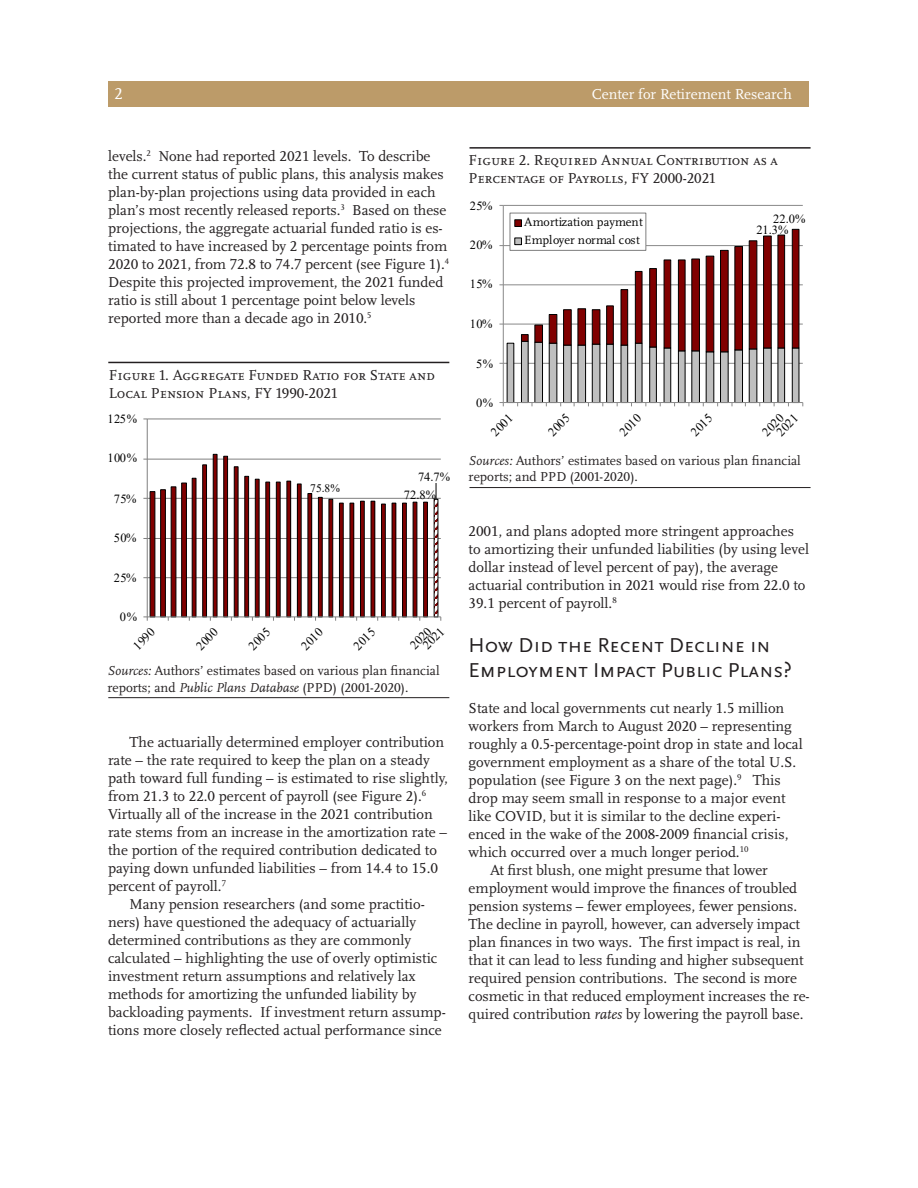
<style>
.page{position:relative;width:918px;height:1188px;background:#fff}
.page>*{position:absolute;margin:0;border:0;box-sizing:border-box;transform-origin:0 0}
.Body_text{font:21px "Scala Sans OT";color:#231f20}
.t1{font:16.5px "Scala OT";color:#fff}
.Body_text-2{font:15px/18px "Scala OT";color:#231f20}
.t2{font:15px "Scala OT";color:#fff}
.t3{font:13.5px/16.2px "Scala OT";color:#231f20}
.t4{font:12.45px/10.1px "Times New Roman";letter-spacing:.04em;color:#000}
.t5{font:12.45px/18.1px "Scala OT";letter-spacing:.005em;color:#000}
.t6{font:11.55px "Times New Roman";color:#000}
.s1{font-style:italic}
</style>
<div class="page">
<div style="left:108px;top:81px;width:700px;height:25px;background:#bc9b69"></div>
<hr style="left:108px;top:697px;width:341px;height:1px;background:#231f20">
<hr style="left:108px;top:362px;width:341px;height:1px;background:#231f20">
<hr style="left:147px;top:419px;width:294px;height:1px;background:#808080">
<hr style="left:147px;top:419px;width:1px;height:198px;background:#808080">
<svg style="left:143px;top:454px;width:299px;height:167px"></svg>
<hr style="left:470px;top:487px;width:341px;height:1px;background:#231f20">
<hr style="left:470px;top:147px;width:341px;height:2px;background:#231f20">
<hr style="left:503px;top:205px;width:300px;height:1px;background:#898989">
<hr style="left:503px;top:205px;width:1px;height:198px;background:#898989">
<div style="left:510px;top:213px;width:136px;height:38px;border:1px solid #7f7f7f"></div>
<svg style="left:499px;top:220px;width:305px;height:186px"></svg>
<div style="left:515px;top:220px;width:7px;height:7px;border:1px solid #000"></div>
<div style="left:515px;top:238px;width:6px;height:7px;background:#bfbfbf"></div>
<div style="left:515px;top:238px;width:7px;height:7px;border:1px solid #000"></div>
<p class="t1" style="left:114px;top:84px;width:10px">2</p>
<p class="t2" style="left:592px;top:86px;width:202px">Center for Retirement Research</p>
<p class="Body_text-2" style="left:108px;top:148px;width:342px">levels.<sup>2</sup> None had reported 2021 levels. To describe the current status of public plans, this analysis makes plan-by-plan projections using data provided in each plan’s most recently released reports.<sup>3</sup> Based on these projections, the aggregate actuarial funded ratio is es&shy;timated to have increased by 2 percentage points from 2020 to 2021, from 72.8 to 74.7 percent (see Figure 1).<sup>4<br></sup>Despite this projected improvement, the 2021 funded ratio is still about 1 percentage point below levels reported more than a decade ago in 2010.<sup>5</sup></p>
<p class="Body_text-2" style="left:109px;top:366px;width:328px">Figure 1. Aggregate Funded Ratio for State and<br>Local Pension Plans, FY 1990-2021</p>
<p class="t4" style="left:108px;top:414px;width:31px">125%</p>
<p class="t4" style="left:108px;top:453px;width:31px">100%</p>
<p class="t4" style="left:114px;top:493px;width:24px">75%</p>
<p class="t4" style="left:114px;top:532px;width:24px">50%</p>
<p class="t4" style="left:114px;top:572px;width:24px">25%</p>
<p class="t4" style="left:120px;top:612px;width:19px">0%</p>
<p class="t6" style="left:310px;top:480px;width:31px">75.8%</p>
<p class="t4" style="left:418px;top:471px;width:34px">74.7%</p>
<p class="t4" style="left:404px;top:489px;width:34px">72.8%</p>
<p class="t4" style="left:408px;top:643px;width:26px;rotate:-45deg">2020</p>
<p class="t4" style="left:131px;top:644px;width:27px;rotate:-45deg">1990</p>
<p class="t4" style="left:194px;top:644px;width:27px;rotate:-45deg">2000</p>
<p class="t4" style="left:247px;top:644px;width:27px;rotate:-45deg">2005</p>
<p class="t4" style="left:299px;top:644px;width:27px;rotate:-45deg">2010</p>
<p class="t4" style="left:352px;top:644px;width:27px;rotate:-45deg">2015</p>
<p class="t4" style="left:404px;top:644px;width:27px;rotate:-45deg">2020</p>
<p class="t4" style="left:421px;top:643px;width:26px;rotate:-45deg">2021</p>
<p class="t4" style="left:415px;top:644px;width:27px;rotate:-45deg">2021</p>
<p class="t3" style="left:107px;top:663px;width:334px"><span class="s1">Sources:</span> Authors’ estimates based on various plan financial reports; and <span class="s1">Public Plans Database</span> (PPD) (2001-2020).</p>
<p class="Body_text-2" style="left:108px;top:733px;width:341px;text-indent:22px">The actuarially determined employer contribution rate – the rate required to keep the plan on a steady path toward full funding – is estimated to rise slightly, from 21.3 to 22.0 percent of payroll (see Figure 2).<sup>6<br></sup>Virtually all of the increase in the 2021 contribution rate stems from an increase in the amortization rate – the portion of the required contribution dedicated to paying down unfunded liabilities – from 14.4 to 15.0 percent of payroll.<sup>7</sup></p>
<p class="Body_text-2" style="left:108px;top:895px;width:339px;text-indent:22px">Many pension researchers (and some practitio&shy;ners) have questioned the adequacy of actuarially determined contributions as they are commonly calculated – highlighting the use of overly optimistic investment return assumptions and relatively lax methods for amortizing the unfunded liability by backloading payments. If investment return assump&shy;tions more closely reflected actual performance since</p>
<p class="Body_text-2" style="left:469px;top:152px;width:311px">Figure 2. Required Annual Contribution as a<br>Percentage of Payrolls, FY 2000-2021</p>
<p class="t4" style="left:756px;top:224px;width:34px">21.3%</p>
<p class="t4" style="left:470px;top:200px;width:24px">25%</p>
<p class="t4" style="left:773px;top:214px;width:34px">22.0%</p>
<p class="t5" style="left:524px;top:213px;width:120px">Amortization payment<br>Employer normal cost</p>
<p class="t4" style="left:470px;top:239px;width:24px">20%</p>
<p class="t4" style="left:470px;top:279px;width:24px">15%</p>
<p class="t4" style="left:470px;top:319px;width:24px">10%</p>
<p class="t4" style="left:476px;top:358px;width:19px">5%</p>
<p class="t4" style="left:476px;top:397px;width:19px">0%</p>
<p class="t4" style="left:489px;top:430px;width:27px;rotate:-45deg">2001</p>
<p class="t4" style="left:546px;top:430px;width:27px;rotate:-45deg">2005</p>
<p class="t4" style="left:618px;top:430px;width:27px;rotate:-45deg">2010</p>
<p class="t4" style="left:689px;top:430px;width:27px;rotate:-45deg">2015</p>
<p class="t4" style="left:767px;top:423px;width:27px;text-indent:-10px;rotate:-45deg">2020<br>2021</p>
<p class="t3" style="left:469px;top:453px;width:334px"><span class="s1">Sources:</span> Authors’ estimates based on various plan financial reports; and PPD (2001-2020).</p>
<p class="Body_text-2" style="left:469px;top:523px;width:342px">2001, and plans adopted more stringent approaches to amortizing their unfunded liabilities (by using level dollar instead of level percent of pay), the average actuarial contribution in 2021 would rise from 22.0 to 39.1 percent of payroll.<sup>8</sup></p>
<p class="Body_text" style="left:469px;top:633px;width:303px">How Did the Recent Decline in</p>
<p class="Body_text" style="left:469px;top:659px;width:325px">Employment Impact Public Plans?</p>
<p class="Body_text-2" style="left:469px;top:699px;width:336px">State and local governments cut nearly 1.5 million workers from March to August 2020 – representing roughly a 0.5-percentage-point drop in state and local government employment as a share of the total U.S. population (see Figure 3 on the next page).<sup>9</sup> This drop may seem small in response to a major event like COVID, but it is similar to the decline experi&shy;enced in the wake of the 2008-2009 financial crisis, which occurred over a much longer period.<sup>10</sup></p>
<p class="Body_text-2" style="left:469px;top:861px;width:343px;text-indent:22px">At first blush, one might presume that lower employment would improve the finances of troubled pension systems – fewer employees, fewer pensions.<br>The decline in payroll, however, can adversely impact plan finances in two ways. The first impact is real, in that it can lead to less funding and higher subsequent required pension contributions. The second is more cosmetic in that reduced employment increases the re&shy;quired contribution <span class="s1">rates</span> by lowering the payroll base.</p>
</div>
